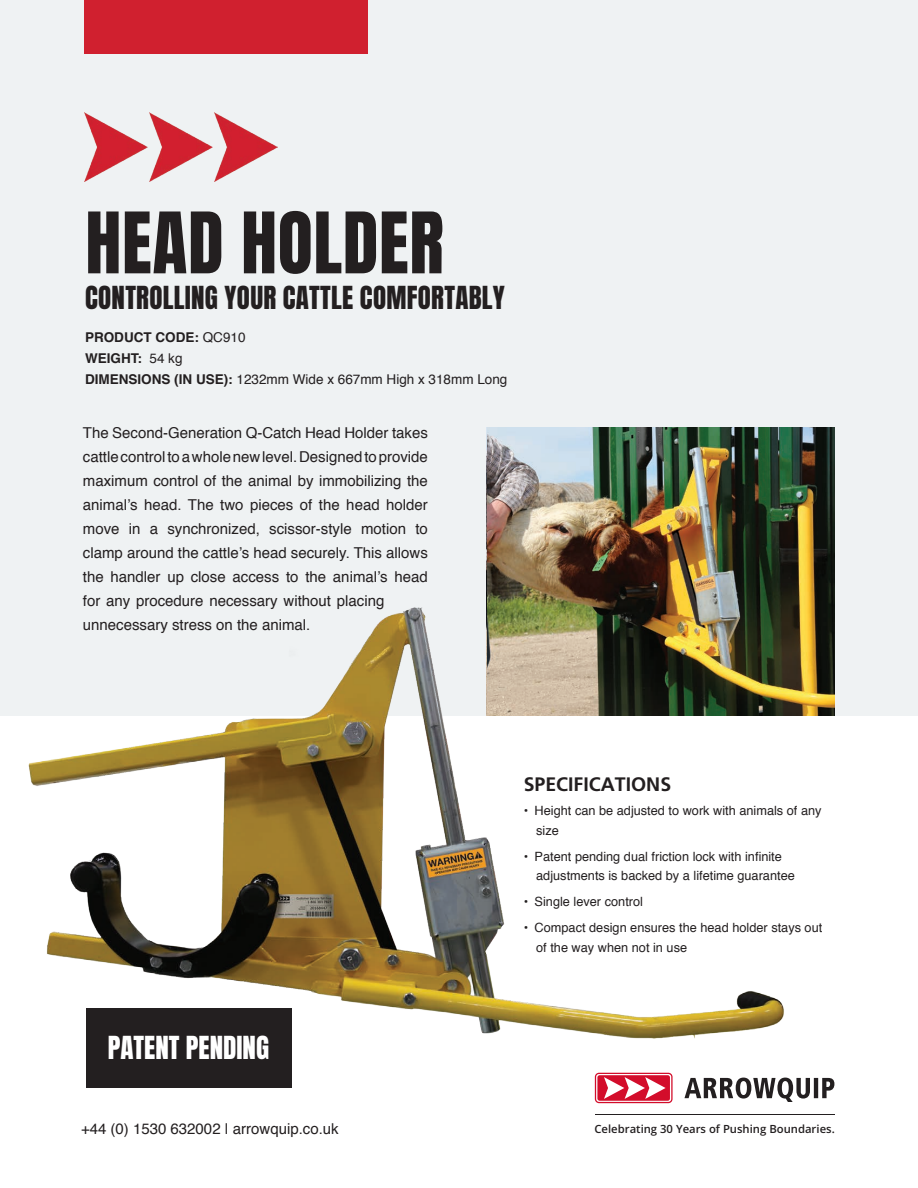
<style>
.page{position:relative;width:918px;height:1188px;background:#fff}
.page>*{position:absolute;margin:0;border:0;box-sizing:border-box;transform-origin:0 0}
.t1{font:72px "Anton";letter-spacing:.01em;color:#231f20}
.t2{font:27px "Anton";letter-spacing:.01em;color:#231f20}
.t3{font:27px "Anton";color:#fff}
.t4{font:700 19.5px "Frutiger LT Std";color:#231f20}
.t5{font:15px/24px "Helvetica";color:#231f20}
.t6{font:13.5px "Helvetica";color:#231f20}
.t7{font:700 13.5px "Helvetica";color:#231f20}
.t8{font:12.75px/19.5px "Helvetica";color:#231f20}
.t9{font:600 11.25px "Open Sans";color:#231f20}
.s1{font-weight:400}
.s2{font-weight:700}
</style>
<div class="page">
<div style="left:0;top:0;width:918px;height:716px;background:#eff2f3"></div>
<img style="left:85px;top:113px;width:193px;height:68px">
<div style="left:85px;top:0;width:283px;height:54px;background:#d0202f"></div>
<svg style="left:684px;top:1078px;width:150px;height:23px"></svg>
<svg style="left:595px;top:1073px;width:78px;height:30px"></svg>
<hr style="left:595px;top:1114px;width:239px;height:1px;background:#231f20">
<div style="left:86px;top:1009px;width:206px;height:79px;background:#231f20"></div>
<img style="left:28px;top:590px;width:756px;height:449px">
<img style="left:487px;top:428px;width:348px;height:288px">
<p class="t1" style="left:85px;top:206px;width:360px">HEAD HOLDER</p>
<p class="t2" style="left:85px;top:284px;width:421px">CONTROLLING YOUR CATTLE COMFORTABLY</p>
<p class="t7" style="left:85px;top:327px;width:162px">PRODUCT CODE: <span class="s1">QC910</span></p>
<p class="t7" style="left:85px;top:348px;width:99px">WEIGHT: <span class="s1">54 kg</span></p>
<p class="t6" style="left:85px;top:369px;width:424px"><span class="s2">DIMENSIONS (IN USE):</span> 1232mm Wide x 667mm High x 318mm Long</p>
<p class="t5" style="left:83px;top:421px;width:346px">The Second-Generation Q-Catch Head Holder takes cattle control to a whole new level. Designed to provide maximum control of the animal by immobilizing the animal’s head. The two pieces of the head holder move in a synchronized, scissor-style motion to clamp around the cattle’s head securely. This allows the handler up close access to the animal’s head for any procedure necessary without placing unnecessary stress on the animal.</p>
<p class="t3" style="left:108px;top:1034px;width:163px">PATENT PENDING</p>
<p class="t5" style="left:81px;top:1117px;width:259px">+44 (0) 1530 632002 | arrowquip.co.uk</p>
<p class="t4" style="left:524px;top:773px;width:149px">SPECIFICATIONS</p>
<p class="t8" style="left:536px;top:801px;width:287px;text-indent:-12px">• Height can be adjusted to work with animals of any size</p>
<p class="t8" style="left:536px;top:847px;width:260px;text-indent:-12px">• Patent pending dual friction lock with infinite adjustments is backed by a lifetime guarantee</p>
<p class="t8" style="left:524px;top:892px;width:121px">• Single lever control</p>
<p class="t8" style="left:536px;top:918px;width:288px;text-indent:-12px">• Compact design ensures the head holder stays out of the way when not in use</p>
<p class="t9" style="left:594px;top:1121px;width:242px">Celebrating 30 Years of Pushing Boundaries.</p>
</div>
